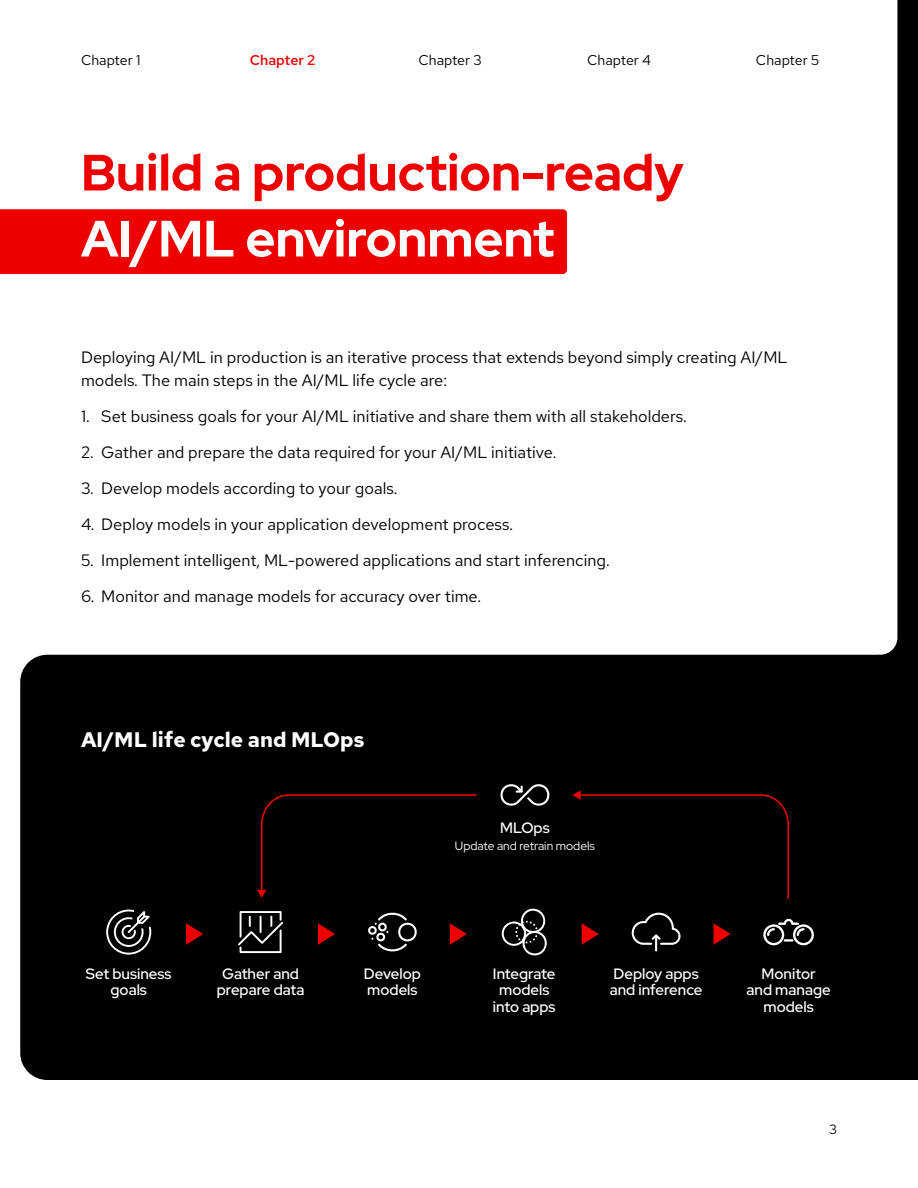
<style>
.page{position:relative;width:918px;height:1188px;background:#fff}
.page>*{position:absolute;margin:0;border:0;box-sizing:border-box;transform-origin:0 0}
.t1{font:700 51px "Red Hat Display";color:#e00}
.t2{font:700 51px "Red Hat Display";color:#fff}
.t3{font:700 21px "Red Hat Text";color:#fff}
.t4{font:16.5px/22.5px "Red Hat Text";color:#000}
.t5{font:500 15px/16.5px "Red Hat Display";color:#fff;text-align:center}
.t6{font:14.25px "Red Hat Text";color:#000}
.t7{font:500 14.25px "Red Hat Text";color:#e00}
.t8{font:13.5px "Red Hat Text";color:#000}
.t9{font:12px "Red Hat Display";color:#fff}
</style>
<div class="page">
<div style="left:20px;top:655px;width:898px;height:425px;background:#000"></div>
<div style="left:0;top:209px;width:567px;height:65px;background:#e00"></div>
<svg style="left:186px;top:923px;width:17px;height:22px"></svg>
<svg style="left:318px;top:923px;width:17px;height:22px"></svg>
<svg style="left:450px;top:923px;width:17px;height:22px"></svg>
<svg style="left:582px;top:923px;width:17px;height:22px"></svg>
<svg style="left:713px;top:923px;width:18px;height:22px"></svg>
<svg style="left:106px;top:910px;width:45px;height:45px;background:#414141"></svg>
<svg style="left:237px;top:911px;width:46px;height:42px;background:#3d3d3d"></svg>
<svg style="left:367px;top:911px;width:53px;height:42px;background:#2b2b2b"></svg>
<svg style="left:502px;top:908px;width:49px;height:47px;background:#2f2f2f"></svg>
<svg style="left:632px;top:913px;width:49px;height:38px;background:#282828"></svg>
<svg style="left:763px;top:919px;width:51px;height:26px"></svg>
<svg style="left:499px;top:784px;width:51px;height:23px"></svg>
<div style="left:572px;top:790px;width:218px;height:110px;background:#000"></div>
<div style="left:257px;top:793px;width:221px;height:105px;background:#000"></div>
<div style="left:878px;top:0;width:40px;height:655px;background:#000"></div>
<div style="left:863px;top:0;width:34px;height:655px;background:#fff"></div>
<p class="t6" style="left:81px;top:50px;width:61px">Chapter 1</p>
<p class="t7" style="left:250px;top:50px;width:67px">Chapter 2</p>
<p class="t6" style="left:418px;top:50px;width:65px">Chapter 3</p>
<p class="t6" style="left:587px;top:50px;width:65px">Chapter 4</p>
<p class="t6" style="left:756px;top:50px;width:65px">Chapter 5</p>
<h1 class="t1" style="left:81px;top:139px;width:604px">Build a production-ready</h1>
<h1 class="t2" style="left:81px;top:205px;width:475px">AI/ML environment</h1>
<p class="t4" style="left:81px;top:346px;width:708px">Deploying AI/ML in production is an iterative process that extends beyond simply creating AI/ML models. The main steps in the AI/ML life cycle are:</p>
<p class="t4" style="left:81px;top:405px;width:607px">1. Set business goals for your AI/ML initiative and share them with all stakeholders.</p>
<p class="t4" style="left:81px;top:441px;width:477px">2. Gather and prepare the data required for your AI/ML initiative.</p>
<p class="t4" style="left:81px;top:477px;width:318px">3. Develop models according to your goals.</p>
<p class="t4" style="left:81px;top:513px;width:434px">4. Deploy models in your application development process.</p>
<p class="t4" style="left:81px;top:549px;width:530px">5. Implement intelligent, ML-powered applications and start inferencing.</p>
<p class="t4" style="left:81px;top:585px;width:402px">6. Monitor and manage models for accuracy over time.</p>
<p class="t3" style="left:81px;top:725px;width:285px">AI/ML life cycle and MLOps</p>
<p class="t5" style="left:500px;top:819px;width:51px">MLOps</p>
<p class="t9" style="left:455px;top:838px;width:141px">Update and retrain models</p>
<p class="t5" style="left:86px;top:965px;width:87px">Set business goals</p>
<p class="t5" style="left:217px;top:965px;width:89px">Gather and prepare data</p>
<p class="t5" style="left:364px;top:965px;width:59px;text-align:left">Develop models</p>
<p class="t5" style="left:493px;top:965px;width:64px">Integrate models into apps</p>
<p class="t5" style="left:610px;top:965px;width:94px;text-align:left">Deploy apps and inference</p>
<p class="t5" style="left:747px;top:965px;width:86px">Monitor<br>and manage models</p>
<p class="t8" style="left:829px;top:1120px;width:9px">3</p>
</div>
